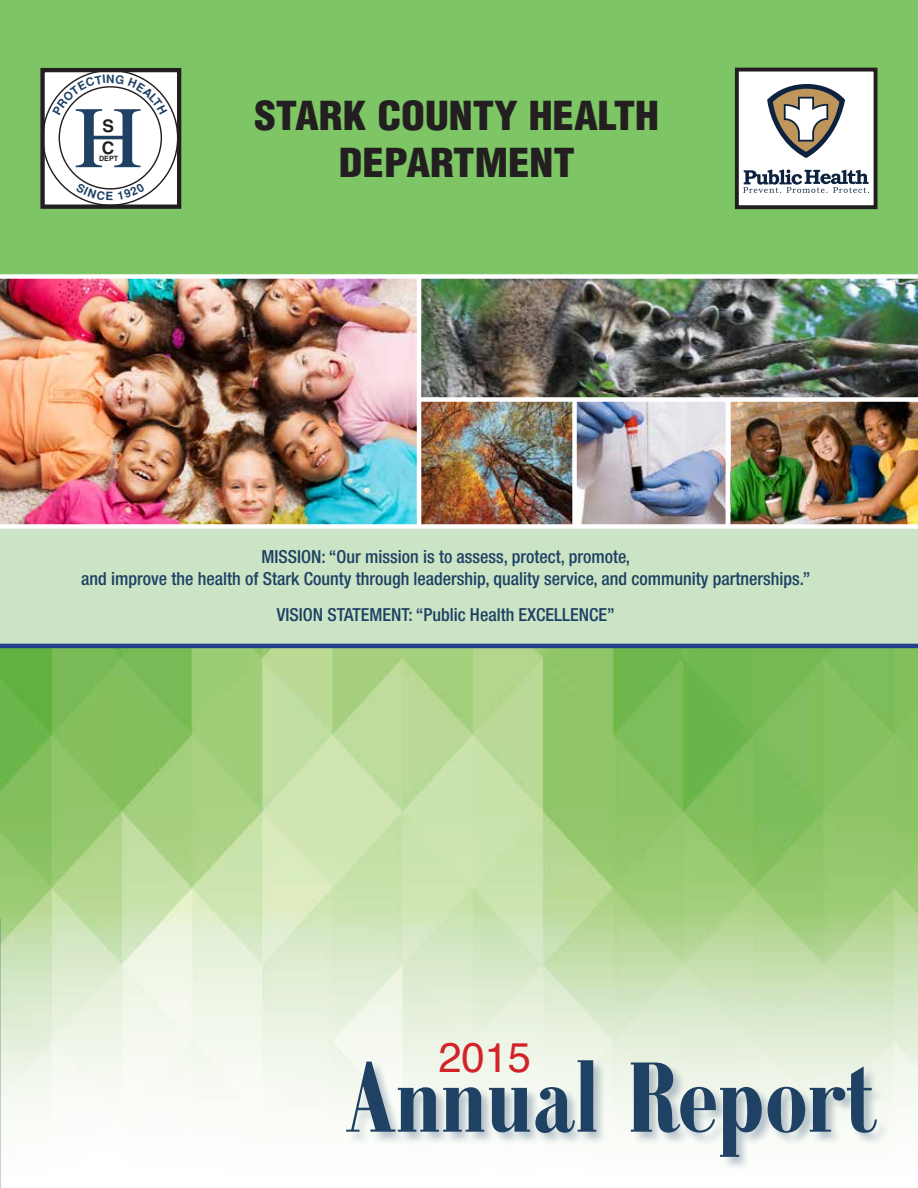
<style>
.page{position:relative;width:918px;height:1188px;background:#fff}
.page>*{position:absolute;margin:0;border:0;box-sizing:border-box;transform-origin:0 0}
.t1{font:700 100.8px "Galileo FLF";letter-spacing:-.01em;color:#1e4164}
.t2{font:87.6px "Times";color:#1e4164;scale:1.08 1}
.t3{font:41.7px "Helvetica";color:#d2232a}
.t4{font:900 condensed 39px/46.8px "Helvetica";color:#231f20;text-align:center;scale:1.1 1}
.t5{font:500 condensed 18px/21.6px "Helvetica Neue";color:#1e4164;text-align:center}
.t6{font:700 17.25px/22.4px "Helvetica";color:#231f20}
.t7{font:700 7.2px "Helvetica";color:#231f20}
</style>
<div class="page">
<div style="left:0;top:0;width:918px;height:276px;background:#7dc565"></div>
<img style="left:0;top:648px;width:918px;height:540px">
<div style="left:40px;top:68px;width:141px;height:141px;border:4px solid #231f20"></div>
<div style="left:0;top:526px;width:918px;height:118px;background:#cbe4c5"></div>
<img style="left:0;top:279px;width:918px;height:245px">
<div style="left:0;top:274px;width:918px;height:5px;background:#fff"></div>
<div style="left:0;top:524px;width:918px;height:5px;background:#fff"></div>
<div style="left:419px;top:397px;width:499px;height:5px;background:#fff"></div>
<hr style="left:417px;top:276px;width:4px;height:250px;background:#fff">
<div style="left:572px;top:400px;width:5px;height:127px;background:#fff"></div>
<hr style="left:726px;top:400px;width:4px;height:127px;background:#fff">
<hr style="left:0;top:644px;width:918px;height:4px;background:#25408f">
<div style="left:346px;top:1060px;width:544px;height:111px;background:#1e4164;opacity:.3"></div>
<hr style="left:0;top:0;width:1px;height:415px;background:#fcae81">
<img style="left:0;top:0;width:1px;height:369px">
<div style="left:737px;top:70px;width:139px;height:137px;background:#fff"></div>
<div style="left:735px;top:68px;width:143px;height:141px;border:4px solid #231f20"></div>
<svg style="left:743px;top:170px;width:126px;height:23px"></svg>
<svg style="left:767px;top:84px;width:78px;height:74px"></svg>
<svg style="left:42px;top:69px;width:137px;height:138px;background:#e3e2e3"></svg>
<h2 class="t2" style="left:74px;top:89px;width:65px">H</h2>
<p class="t6" style="left:102px;top:114px;width:14px">S<br>C</p>
<p class="t7" style="left:99px;top:155px;width:21px">DEPT</p>
<h3 class="t4" style="left:255px;top:92px;width:369px">STARK COUNTY HEALTH<br>DEPARTMENT</h3>
<p class="t5" style="left:81px;top:546px;width:731px">MISSION: “Our mission is to assess, protect, promote,<br>and improve the health of Stark County through leadership, quality service, and community partnerships.”</p>
<p class="t5" style="left:277px;top:604px;width:340px">VISION STATEMENT: “Public Health EXCELLENCE”</p>
<h3 class="t3" style="left:439px;top:1025px;width:94px">2015</h3>
<h1 class="t1" style="left:345px;top:1047px;width:534px">Annual Report</h1>
</div>
